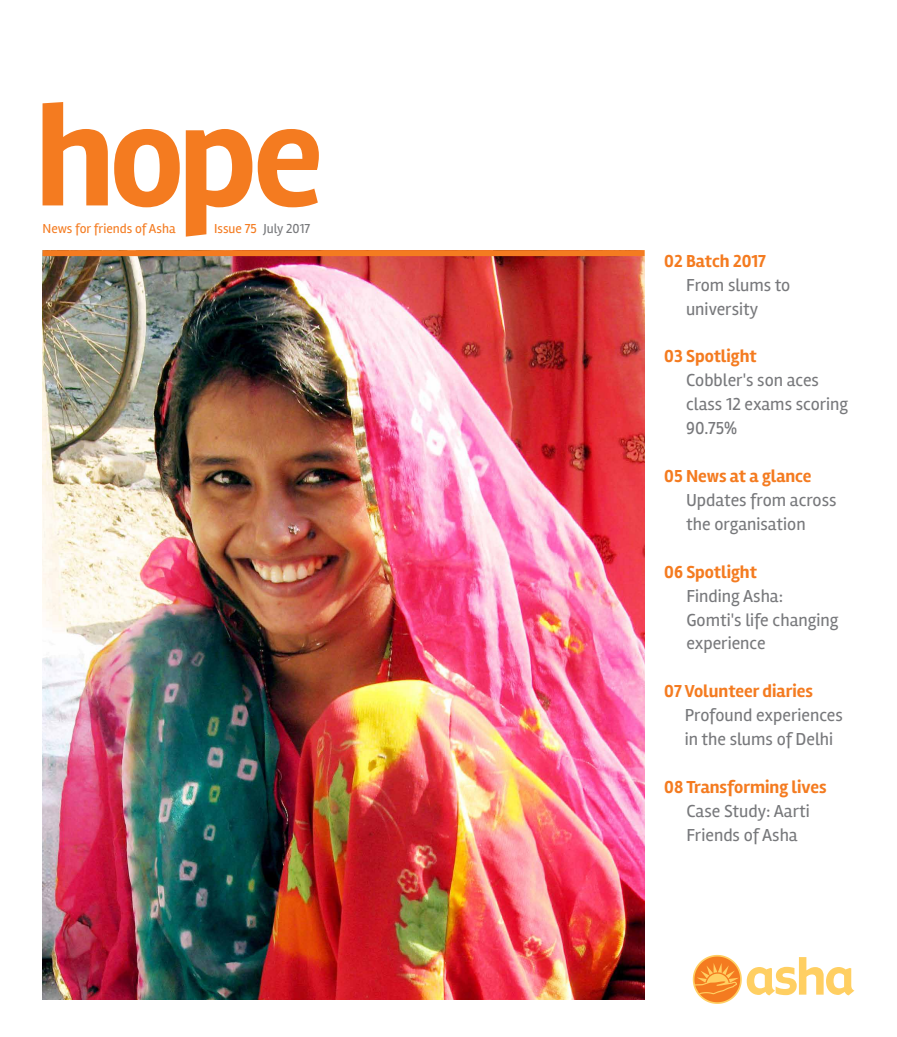
<style>
.page{position:relative;width:897px;height:1037px;background:#fff}
.page>*{position:absolute;margin:0;border:0;box-sizing:border-box;transform-origin:0 0}
.t1{font:18px/23.9px "Rambla";color:#77787b}
.t2{font:700 18px "Rambla";color:#f47b20}
.t3{font:13.5px "Rambla";color:#f47b20}
.t4{font:13.5px "Rambla";color:#77787b}
.s1{color:#f47b20}
</style>
<div class="page">
<img style="left:43px;top:256px;width:601px;height:743px">
<svg style="left:43px;top:102px;width:276px;height:135px"></svg>
<div style="left:43px;top:250px;width:601px;height:6px;background:#f47b20"></div>
<svg style="left:692px;top:955px;width:162px;height:49px"></svg>
<p class="t3" style="left:43px;top:221px;width:134px">News for friends of Asha</p>
<p class="t4" style="left:214px;top:221px;width:97px"><span class="s1">Issue 75</span> July 2017</p>
<p class="t2" style="left:664px;top:250px;width:103px">02 Batch 2017</p>
<p class="t1" style="left:686px;top:273px;width:106px">From slums to university</p>
<p class="t2" style="left:664px;top:346px;width:94px">03 Spotlight</p>
<p class="t1" style="left:686px;top:368px;width:164px">Cobbler's son aces class 12 exams scoring<br>90.75%</p>
<p class="t2" style="left:664px;top:465px;width:149px">05 News at a glance</p>
<p class="t1" style="left:686px;top:488px;width:152px">Updates from across the organisation</p>
<p class="t2" style="left:664px;top:561px;width:94px">06 Spotlight</p>
<p class="t1" style="left:686px;top:584px;width:153px">Finding Asha:<br>Gomti's life changing experience</p>
<p class="t2" style="left:664px;top:681px;width:150px">07 Volunteer diaries</p>
<p class="t1" style="left:684px;top:703px;width:159px">Profound experiences in the slums of Delhi</p>
<p class="t2" style="left:664px;top:776px;width:164px">08 Transforming lives</p>
<p class="t1" style="left:686px;top:799px;width:125px">Case Study: Aarti<br>Friends of Asha</p>
</div>
